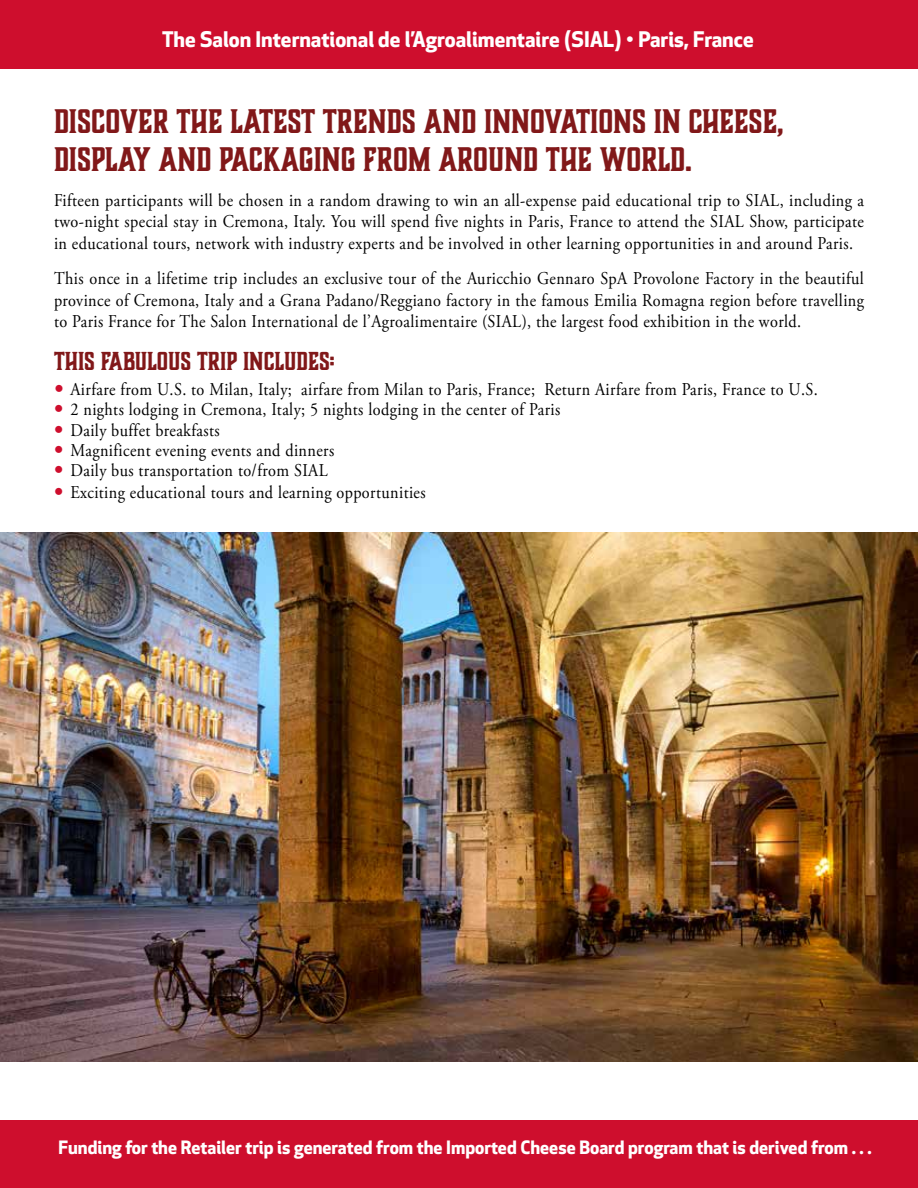
<style>
.page{position:relative;width:918px;height:1188px;background:#fff}
.page>*{position:absolute;margin:0;border:0;box-sizing:border-box;transform-origin:0 0}
.t1{font:700 31.5px/37.8px "Boucherie Block";color:#811819}
.t2{font:700 24px "Boucherie Block";color:#811819}
.t3{font:700 21px "Apex New";color:#fff}
.t4{font:18px/20.5px "Adobe Garamond Pro";letter-spacing:.025em;color:#000;text-align:justify;scale:.9 1}
.t5{font:700 18px "Apex New";color:#fff}
</style>
<div class="page">
<img style="left:0;top:532px;width:918px;height:530px">
<div style="left:0;top:0;width:918px;height:68px;background:#ce0e2d"></div>
<div style="left:0;top:1120px;width:918px;height:68px;background:#ce0e2d"></div>
<p class="t3" style="left:162px;top:24px;width:593px">The Salon International de l’Agroalimentaire (SIAL) • Paris, France</p>
<h1 class="t1" style="left:54px;top:103px;width:731px">DISCOVER THE LATEST TRENDS AND INNOVATIONS IN CHEESE,<br>DISPLAY AND PACKAGING FROM AROUND THE WORLD.</h1>
<p class="t4" style="left:54px;top:190px;width:902px;line-height:21.6px">Fifteen participants will be chosen in a random drawing to win an all-expense paid educational trip to SIAL, including a two-night special stay in Cremona, Italy. You will spend five nights in Paris, France to attend the SIAL Show, participate in educational tours, network with industry experts and be involved in other learning opportunities in and around Paris.</p>
<p class="t4" style="left:54px;top:268px;width:902px;line-height:21.6px">This once in a lifetime trip includes an exclusive tour of the Auricchio Gennaro SpA Provolone Factory in the beautiful province of Cremona, Italy and a Grana Padano/Reggiano factory in the famous Emilia Romagna region before travelling to Paris France for The Salon International de l’Agroalimentaire (SIAL), the largest food exhibition in the world.</p>
<h2 class="t2" style="left:54px;top:345px;width:282px">THIS FABULOUS TRIP INCLUDES:</h2>
<p class="t4" style="left:70px;top:380px;width:832px;text-align:left">Airfare from U.S. to Milan, Italy; airfare from Milan to Paris, France; Return Airfare from Paris, France to U.S.<br>2 nights lodging in Cremona, Italy; 5 nights lodging in the center of Paris<br>Daily buffet breakfasts<br>Magnificent evening events and dinners<br>Daily bus transportation to/from SIAL<br>Exciting educational tours and learning opportunities</p>
<p class="t5" style="left:59px;top:1134px;width:815px">Funding for the Retailer trip is generated from the Imported Cheese Board program that is derived from . . .</p>
</div>
